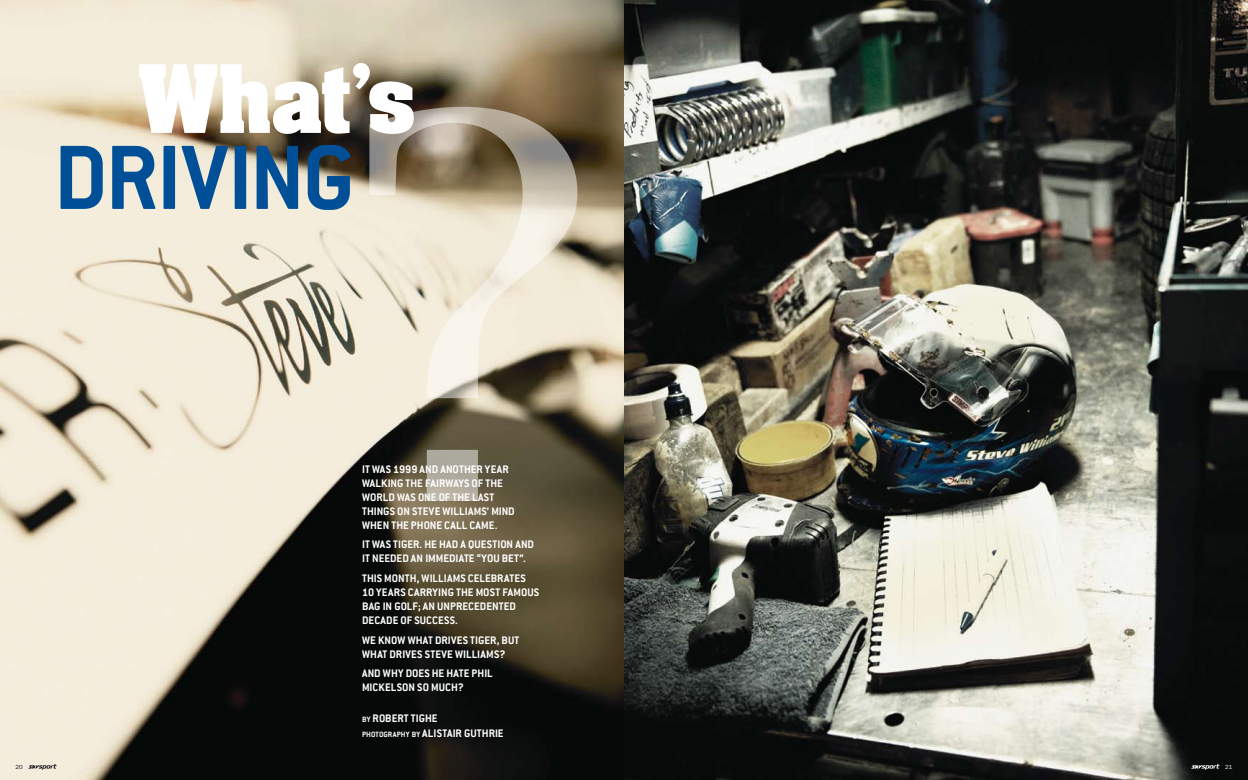
<style>
.page{position:relative;width:1248px;height:780px;background:#fff}
.page>*{position:absolute;margin:0;border:0;box-sizing:border-box;transform-origin:0 0}
.t1{font:531.5px "Lucida Bright";color:#fff}
.t2{font:700 100px "Conduit ITC";letter-spacing:-.02em;color:#004f97}
.t3{font:700 80px "Aachen CE";color:#fff}
.t4{font:700 12px/14px "Conduit ITC";letter-spacing:.01em;color:#fff}
.t5{font:6px "Franklin Gothic LT";color:#1a171b}
.t6{font:6px "Franklin Gothic LT";color:#fff}
.s1{font-size:8.4px}
</style>
<div class="page">
<img style="left:0;top:0;width:1247px;height:780px">
<svg style="left:28px;top:763px;width:29px;height:6px"></svg>
<svg style="left:1191px;top:763px;width:28px;height:6px"></svg>
<h3 class="t3" style="left:138px;top:42px;width:279px">What’s</h3>
<h2 class="t2" style="left:54px;top:119px;width:303px">DRIVING</h2>
<h1 class="t1" style="left:346px;top:-13px;width:257px">?</h1>
<p class="t4" style="left:362px;top:461px;width:154px">IT WAS 1999 AND ANOTHER YEAR<br>WALKING THE FAIRWAYS OF THE<br>WORLD WAS ONE OF THE LAST<br>THINGS ON STEVE WI LLIAMS’ MIND<br>WHEN THE PHONE CALL CAME.</p>
<p class="t4" style="left:362px;top:537px;width:173px">IT WAS TIGER. HE HAD A QUESTION AND<br>IT NEEDED AN IMMEDIATE “YOU BET”.</p>
<p class="t4" style="left:362px;top:571px;width:178px">THIS MONTH, WI LLIAMS CELEBRATES<br>10 YEARS CARRYING THE MOST FAMOUS<br>BAG IN GOLF; AN UNPRECEDENTED<br>DECADE OF SUCCESS.</p>
<p class="t4" style="left:362px;top:632px;width:159px">WE KNOW WHAT DRIVES TI GER, BUT<br>WHAT DRIVES STEVE WI LLIAMS?</p>
<p class="t4" style="left:362px;top:666px;width:132px">AND WHY DOES HE HATE PHIL<br>MICKELSON SO MUCH?</p>
<p class="t4" style="left:362px;top:710px;width:18px"><span class="s1">BY</span> ROBERT</p>
<p class="t4" style="left:362px;top:710px;width:143px;line-height:15px;text-indent:49px">TIGHE<br><span class="s1">PHOTOGRAPHY BY</span> ALISTAIR GUTHRIE</p>
<p class="t5" style="left:15px;top:763px;width:9px">20</p>
<p class="t6" style="left:1225px;top:763px;width:9px">21</p>
</div>
